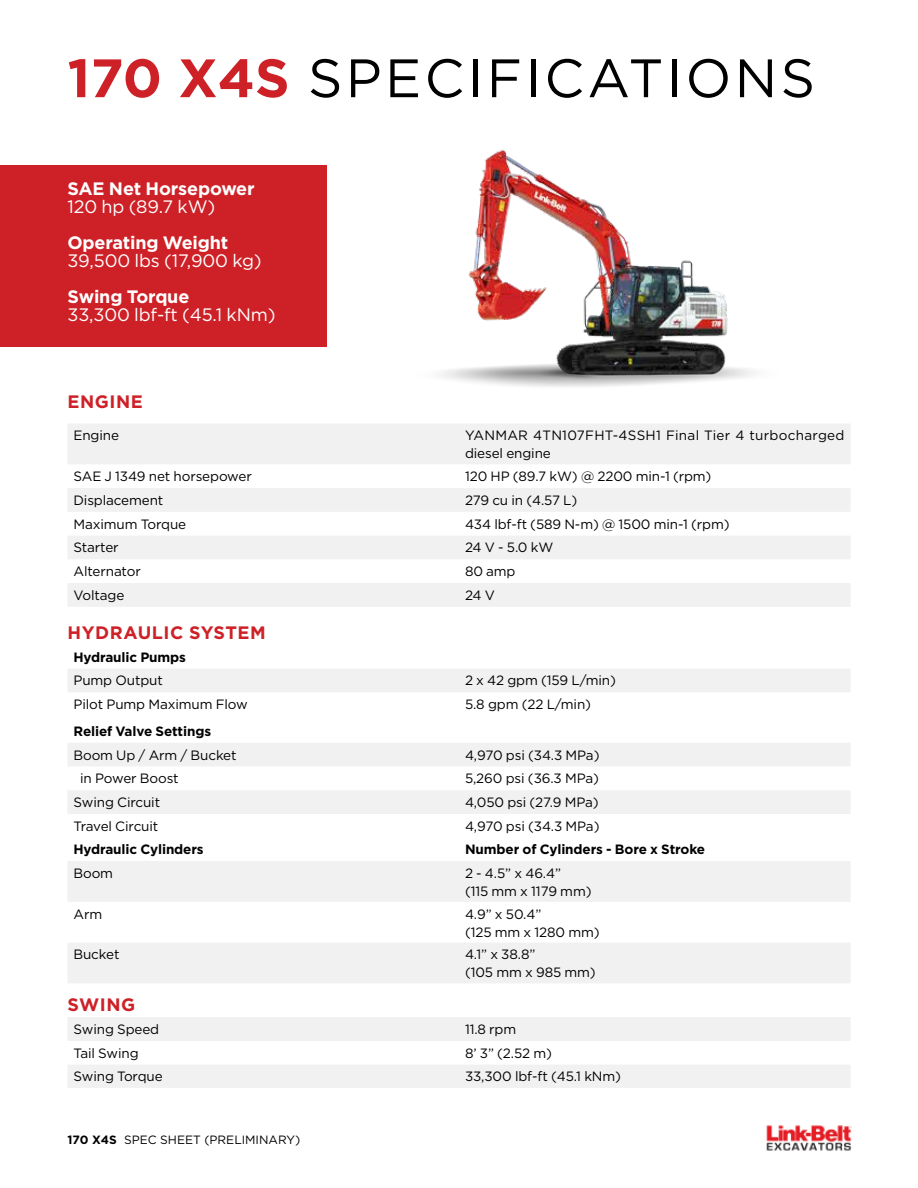
<style>
.page{position:relative;width:918px;height:1188px;background:#fff}
.page>*{position:absolute;margin:0;border:0;box-sizing:border-box;transform-origin:0 0}
.t1{font:54px "Gotham";letter-spacing:.06em;color:#000}
.t2{font:18px "Gotham";letter-spacing:-.01em;color:#fff}
.t3{font:700 18px "Gotham";letter-spacing:-.01em;color:#fff}
.t4{font:700 18px "Gotham";letter-spacing:.03em;color:#ce2127}
.t5{font:13.5px/18px "Gotham";letter-spacing:-.01em;color:#000}
.t6{font:700 13.5px "Gotham";letter-spacing:-.01em;color:#000}
.t7{font:13.5px/18px "Gotham";letter-spacing:.02em;color:#000}
.t8{font:12px "Gotham";color:#000}
.s1{font-weight:700;color:#ce2127}
.s2{font-weight:700}
</style>
<div class="page">
<img style="left:766px;top:1125px;width:86px;height:26px">
<img style="left:441px;top:149px;width:312px;height:238px">
<div style="left:0;top:165px;width:327px;height:181px;background:#ce2127"></div>
<svg style="left:68px;top:424px;width:782px;height:183px;fill:#f1f1f2"></svg>
<div style="left:68px;top:669px;width:782px;height:23px;background:#f1f1f2"></div>
<svg style="left:68px;top:743px;width:782px;height:71px;fill:#f1f1f2"></svg>
<svg style="left:68px;top:861px;width:782px;height:122px;fill:#f1f1f2"></svg>
<svg style="left:68px;top:1017px;width:782px;height:71px;fill:#f1f1f2"></svg>
<h1 class="t1" style="left:68px;top:44px;width:749px"><span class="s1">170 X4S</span> SPECIFICATIONS</h1>
<h2 class="t3" style="left:68px;top:176px;width:189px">SAE Net Horsepower</h2>
<h2 class="t2" style="left:68px;top:195px;width:149px">120 hp (89.7 kW)</h2>
<h2 class="t3" style="left:68px;top:230px;width:162px">Operating Weight</h2>
<h2 class="t2" style="left:68px;top:249px;width:196px">39,500 lbs (17,900 kg)</h2>
<h2 class="t3" style="left:68px;top:284px;width:123px">Swing Torque</h2>
<h2 class="t2" style="left:68px;top:303px;width:209px">33,300 lbf-ft (45.1 kNm)</h2>
<h2 class="t4" style="left:68px;top:390px;width:77px">ENGINE</h2>
<p class="t5" style="left:74px;top:426px;width:47px">Engine</p>
<p class="t7" style="left:465px;top:426px;width:381px">YANMAR 4TN107FHT-4SSH1 Final Tier 4 turbocharged diesel engine</p>
<p class="t5" style="left:74px;top:467px;width:180px">SAE J 1349 net horsepower</p>
<p class="t5" style="left:465px;top:467px;width:248px">120 HP (89.7 kW) @ 2200 min-1 (rpm)</p>
<p class="t5" style="left:74px;top:491px;width:91px">Displacement</p>
<p class="t5" style="left:465px;top:491px;width:114px">279 cu in (4.57 L)</p>
<p class="t5" style="left:74px;top:515px;width:114px">Maximum Torque</p>
<p class="t5" style="left:465px;top:515px;width:266px">434 lbf-ft (589 N-m) @ 1500 min-1 (rpm)</p>
<p class="t5" style="left:74px;top:538px;width:47px">Starter</p>
<p class="t5" style="left:465px;top:538px;width:90px">24 V - 5.0 kW</p>
<p class="t5" style="left:74px;top:562px;width:69px">Alternator</p>
<p class="t5" style="left:465px;top:562px;width:52px">80 amp</p>
<p class="t5" style="left:74px;top:586px;width:52px">Voltage</p>
<p class="t5" style="left:465px;top:586px;width:31px">24 V</p>
<h2 class="t4" style="left:68px;top:620px;width:200px">HYDRAULIC SYSTEM</h2>
<p class="t6" style="left:74px;top:648px;width:114px">Hydraulic Pumps</p>
<p class="t5" style="left:74px;top:671px;width:91px">Pump Output</p>
<p class="t5" style="left:465px;top:671px;width:152px">2 x 42 gpm (159 L/min)</p>
<p class="t5" style="left:74px;top:695px;width:176px">Pilot Pump Maximum Flow</p>
<p class="t5" style="left:465px;top:695px;width:128px">5.8 gpm (22 L/min)</p>
<p class="t6" style="left:74px;top:722px;width:139px">Relief Valve Settings</p>
<p class="t5" style="left:74px;top:745px;width:165px">Boom Up / Arm / Bucket</p>
<p class="t5" style="left:465px;top:745px;width:136px">4,970 psi (34.3 MPa)</p>
<p class="t5" style="left:80px;top:769px;width:100px">in Power Boost</p>
<p class="t5" style="left:465px;top:769px;width:136px">5,260 psi (36.3 MPa)</p>
<p class="t5" style="left:74px;top:793px;width:88px">Swing Circuit</p>
<p class="t5" style="left:465px;top:793px;width:135px">4,050 psi (27.9 MPa)</p>
<p class="t5" style="left:74px;top:817px;width:86px">Travel Circuit</p>
<p class="t5" style="left:465px;top:817px;width:136px">4,970 psi (34.3 MPa)</p>
<p class="t6" style="left:74px;top:840px;width:132px">Hydraulic Cylinders</p>
<p class="t6" style="left:465px;top:840px;width:242px">Number of Cylinders - Bore x Stroke</p>
<p class="t5" style="left:74px;top:864px;width:41px">Boom</p>
<p class="t5" style="left:465px;top:864px;width:128px">2 - 4.5” x 46.4”<br>(115 mm x 1179 mm)</p>
<p class="t5" style="left:74px;top:905px;width:30px">Arm</p>
<p class="t5" style="left:465px;top:905px;width:136px">4.9” x 50.4”<br>(125 mm x 1280 mm)</p>
<p class="t5" style="left:74px;top:945px;width:47px">Bucket</p>
<p class="t5" style="left:465px;top:945px;width:132px">4.1” x 38.8”<br>(105 mm x 985 mm)</p>
<h2 class="t4" style="left:68px;top:992px;width:69px">SWING</h2>
<p class="t5" style="left:74px;top:1020px;width:87px">Swing Speed</p>
<p class="t5" style="left:465px;top:1020px;width:53px">11.8 rpm</p>
<p class="t5" style="left:74px;top:1044px;width:67px">Tail Swing</p>
<p class="t5" style="left:465px;top:1044px;width:88px">8’ 3” (2.52 m)</p>
<p class="t5" style="left:74px;top:1067px;width:91px">Swing Torque</p>
<p class="t5" style="left:465px;top:1067px;width:157px">33,300 lbf-ft (45.1 kNm)</p>
<p class="t8" style="left:68px;top:1132px;width:234px"><span class="s2">170 X4S</span> SPEC SHEET (PRELIMINARY)</p>
</div>
